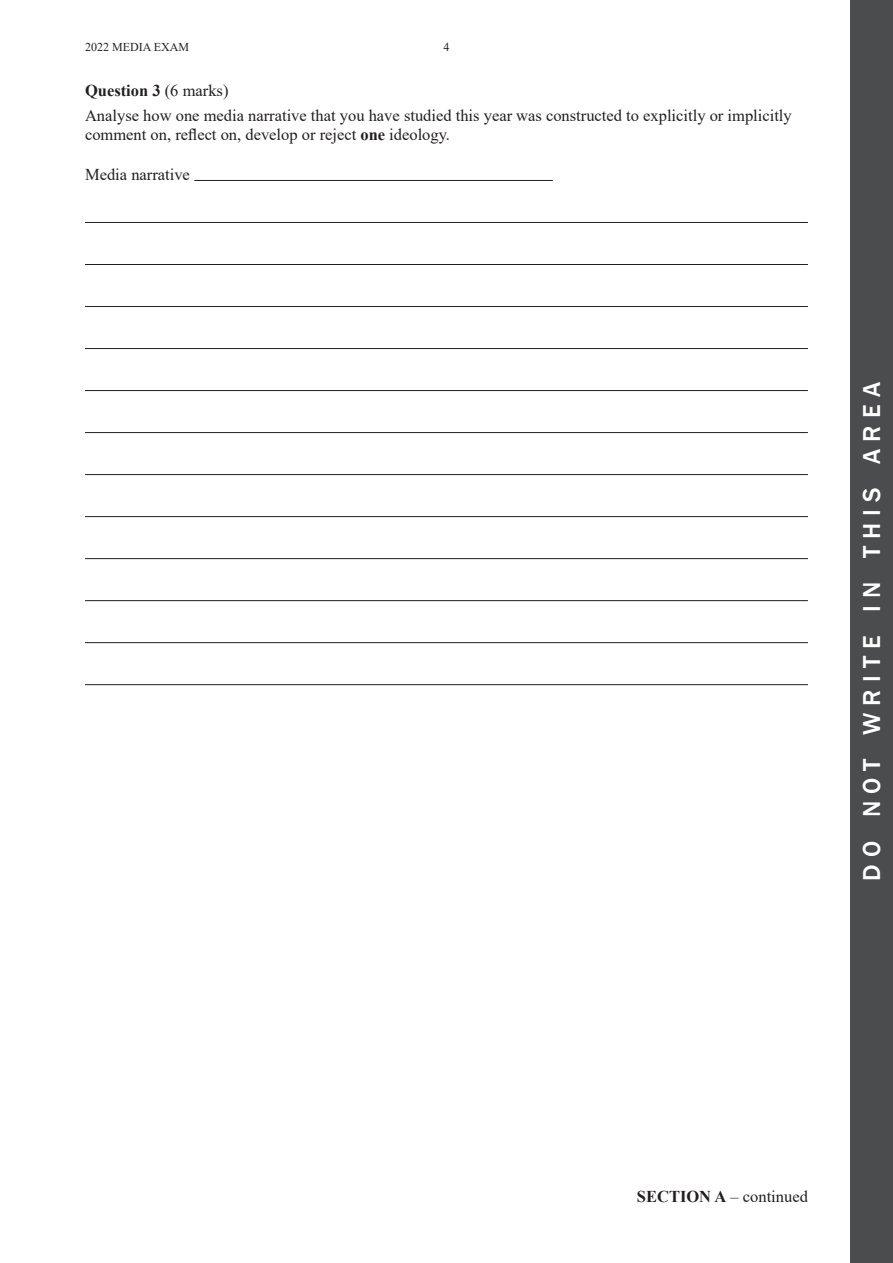
<style>
.page{position:relative;width:893px;height:1263px;background:#fff}
.page>*{position:absolute;margin:0;border:0;box-sizing:border-box;transform-origin:0 0}
.t1{font:500 25.2px "Franklin Gothic";letter-spacing:.285em;color:#fff}
.t2{font:16.5px/24px "Times New Roman";color:#231f20}
.t3{font:12px "Times New Roman";color:#231f20}
.s1{font-weight:700}
</style>
<div class="page">
<div style="left:850px;top:0;width:43px;height:1263px;background:#4b4c4d"></div>
<hr style="left:194px;top:180px;width:359px;height:1px;background:#231f20">
<hr style="left:85px;top:222px;width:723px;height:1px;background:#231f20">
<hr style="left:85px;top:264px;width:723px;height:1px;background:#231f20">
<hr style="left:85px;top:306px;width:723px;height:1px;background:#231f20">
<hr style="left:85px;top:348px;width:723px;height:1px;background:#231f20">
<hr style="left:85px;top:390px;width:723px;height:1px;background:#231f20">
<hr style="left:85px;top:432px;width:723px;height:1px;background:#231f20">
<hr style="left:85px;top:474px;width:723px;height:1px;background:#231f20">
<hr style="left:85px;top:516px;width:723px;height:1px;background:#231f20">
<hr style="left:85px;top:558px;width:723px;height:1px;background:#231f20">
<hr style="left:85px;top:600px;width:723px;height:1px;background:#231f20">
<hr style="left:85px;top:642px;width:723px;height:1px;background:#231f20">
<hr style="left:85px;top:684px;width:723px;height:1px;background:#231f20">
<p class="t3" style="left:85px;top:38px;width:105px">2022 MEDIA EXAM</p>
<p class="t3" style="left:443px;top:38px;width:7px">4</p>
<p class="t2" style="left:85px;top:78px;width:708px"><span class="s1">Question 3</span> (6 marks)<br>Analyse how one media narrative that you have studied this year was constructed to explicitly or implicitly</p>
<p class="t2" style="left:85px;top:122px;width:367px">comment on, reflect on, develop or reject <span class="s1">one</span> ideology.</p>
<p class="t2" style="left:85px;top:162px;width:106px">Media narrative</p>
<h1 class="t1" style="left:856px;top:881px;width:500px;rotate:-90deg">do not write in this area</h1>
<p class="t2" style="left:637px;top:1184px;width:172px"><span class="s1">SECTION A</span> – continued</p>
</div>
